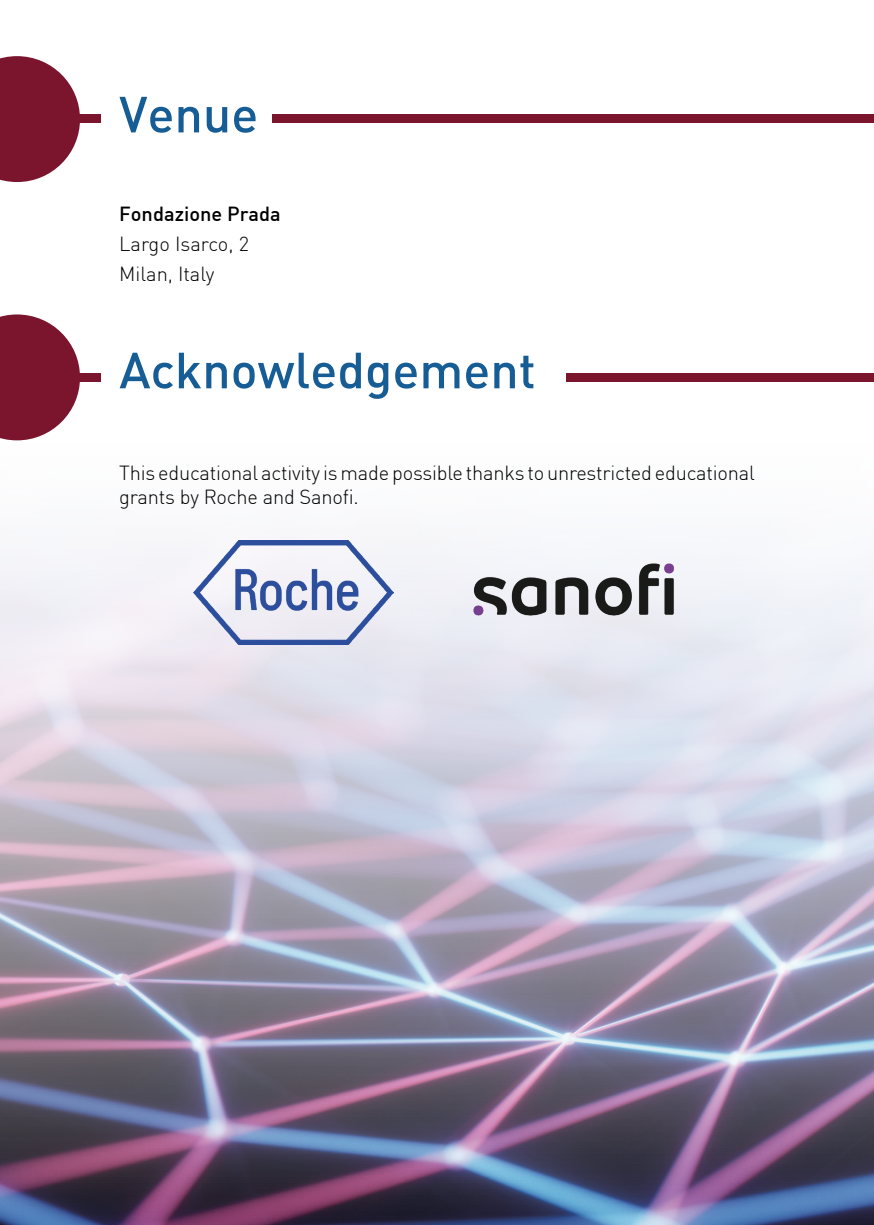
<style>
.page{position:relative;width:874px;height:1225px;background:#fff}
.page>*{position:absolute;margin:0;border:0;box-sizing:border-box;transform-origin:0 0}
.Title_Paragraph{font:500 50px "DIN";color:#165c95}
.Body{font:300 20px/24px "DIN";letter-spacing:-.01em;color:#000}
.Boldy_Text{font:500 20px "DIN";color:#000}
</style>
<div class="page">
<img style="left:0;top:440px;width:873px;height:785px">
<div style="left:0;top:115px;width:101px;height:8px;background:#7b142d"></div>
<div style="left:272px;top:115px;width:601px;height:8px;background:#7b142d"></div>
<div style="left:0;top:373px;width:101px;height:8px;background:#7b142d"></div>
<svg style="left:0;top:314px;width:80px;height:126px"></svg>
<div style="left:566px;top:373px;width:307px;height:8px;background:#7b142d"></div>
<img style="left:463px;top:554px;width:226px;height:77px">
<img style="left:193px;top:540px;width:200px;height:104px">
<svg style="left:0;top:56px;width:80px;height:126px"></svg>
<p class="Title_Paragraph" style="left:119px;top:82px;width:140px">Venue</p>
<p class="Boldy_Text" style="left:119px;top:201px;width:163px">Fondazione Prada</p>
<p class="Body" style="left:119px;top:232px;width:131px">Largo Isarco, 2</p>
<p class="Body" style="left:119px;top:261px;width:97px">Milan, Italy</p>
<p class="Title_Paragraph" style="left:119px;top:338px;width:418px">Acknowledgement</p>
<p class="Body" style="left:119px;top:460px;width:636px">This educational activity is made possible thanks to unrestricted educational grants by Roche and Sanofi.</p>
</div>
